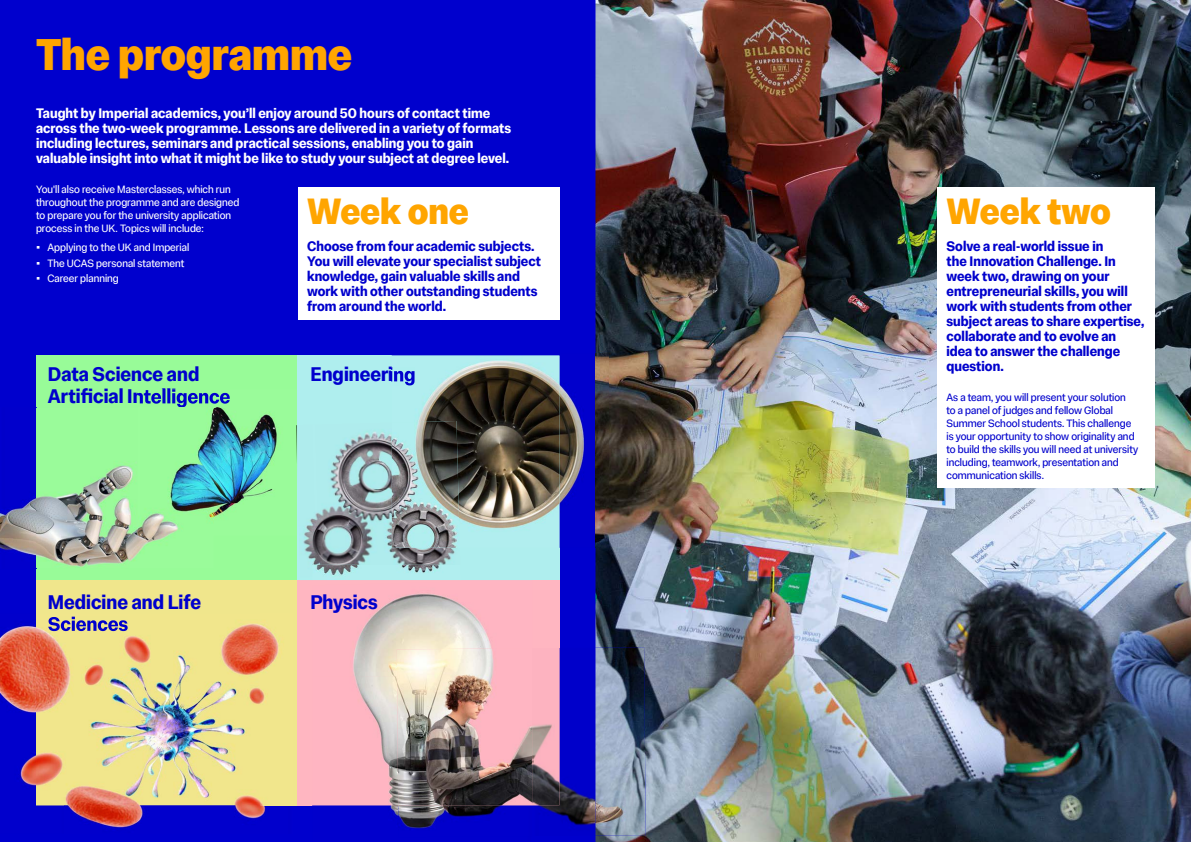
<style>
.page{position:relative;width:1191px;height:842px;background:#0000cd}
.page>*{position:absolute;margin:0;border:0;box-sizing:border-box;transform-origin:0 0}
.t1{font:700 45px "Imperial Sans Display";letter-spacing:-.005em;color:#ffa500}
.t2{font:700 37px "Imperial Sans Display";letter-spacing:-.005em;color:#ffa500}
.t3{font:600 20px/22px "Imperial Sans Display";color:#0000cd}
.t4{font:600 14px/15px "Imperial Sans Display";letter-spacing:.005em;color:#0000cd}
.t5{font:600 14px/15px "Imperial Sans Display";letter-spacing:.005em;color:#fff}
.t6{font:11px/13px "Imperial Sans Display";letter-spacing:.005em;color:#0000cd}
.t7{font:11px/13px "Imperial Sans Display";letter-spacing:.005em;color:#fff}
</style>
<div class="page">
<img style="left:595px;top:0;width:596px;height:842px">
<div style="left:937px;top:187px;width:218px;height:301px;background:#fff"></div>
<div style="left:36px;top:356px;width:262px;height:225px;background:#98fb98"></div>
<div style="left:36px;top:580px;width:262px;height:225px;background:#f0e68c"></div>
<div style="left:297px;top:356px;width:262px;height:225px;background:#afeeee"></div>
<div style="left:297px;top:580px;width:262px;height:225px;background:#ffb6c1"></div>
<img style="left:392px;top:353px;width:216px;height:195px">
<img style="left:392px;top:356px;width:167px;height:192px">
<img style="left:392px;top:367px;width:22px;height:18px">
<img style="left:297px;top:425px;width:158px;height:140px">
<img style="left:392px;top:421px;width:68px;height:127px">
<img style="left:0;top:624px;width:64px;height:182px">
<img style="left:64px;top:805px;width:228px;height:24px">
<img style="left:36px;top:616px;width:243px;height:189px">
<img style="left:48px;top:617px;width:80px;height:14px">
<img style="left:312px;top:805px;width:85px;height:11px">
<img style="left:316px;top:565px;width:175px;height:111px">
<img style="left:354px;top:676px;width:43px;height:129px">
<img style="left:316px;top:580px;width:145px;height:5px">
<img style="left:397px;top:647px;width:249px;height:190px">
<img style="left:532px;top:648px;width:27px;height:157px">
<img style="left:213px;top:407px;width:64px;height:113px">
<img style="left:139px;top:389px;width:91px;height:18px">
<img style="left:296px;top:425px;width:1px;height:36px">
<img style="left:0;top:465px;width:167px;height:102px">
<img style="left:139px;top:411px;width:74px;height:125px">
<div style="left:298px;top:187px;width:261px;height:133px;background:#fff"></div>
<h1 class="t1" style="left:36px;top:20px;width:318px">The programme</h1>
<p class="t5" style="left:36px;top:105px;width:476px">Taught by Imperial academics, you’ll enjoy around 50 hours of contact time across the two-week programme. Lessons are delivered in a variety of formats including lectures, seminars and practical sessions, enabling you to gain valuable insight into what it might be like to study your subject at degree level.</p>
<p class="t7" style="left:36px;top:182px;width:205px">You'll also receive Masterclasses, which run throughout the programme and are designed to prepare you for the university application process in the UK. Topics will include:</p>
<p class="t7" style="left:36px;top:240px;width:155px">• Applying to the UK and Imperial</p>
<p class="t7" style="left:36px;top:256px;width:150px">• The UCAS personal statement</p>
<p class="t7" style="left:36px;top:271px;width:84px">• Career planning</p>
<h2 class="t2" style="left:307px;top:183px;width:163px">Week one</h2>
<p class="t4" style="left:307px;top:238px;width:235px">Choose from four academic subjects.<br>You will elevate your specialist subject knowledge, gain valuable skills and work with other outstanding students from around the world.</p>
<h3 class="t3" style="left:48px;top:362px;width:184px">Data Science and<br>Artificial Intelligence</h3>
<h3 class="t3" style="left:48px;top:590px;width:155px">Medicine and Life</h3>
<h3 class="t3" style="left:310px;top:362px;width:106px">Engineering</h3>
<h3 class="t3" style="left:310px;top:590px;width:69px">Physics</h3>
<h2 class="t2" style="left:946px;top:183px;width:166px">Week two</h2>
<p class="t4" style="left:946px;top:238px;width:199px">Solve a real-world issue in<br>the Innovation Challenge. In week two, drawing on your entrepreneurial skills, you will work with students from other subject areas to share expertise, collaborate and to evolve an idea to answer the challenge question.</p>
<p class="t6" style="left:946px;top:390px;width:193px">As a team, you will present your solution<br>to a panel of judges and fellow Global Summer School students. This challenge is your opportunity to show originality and to build the skills you will need at university including, teamwork, presentation and communication skills.</p>
</div>
